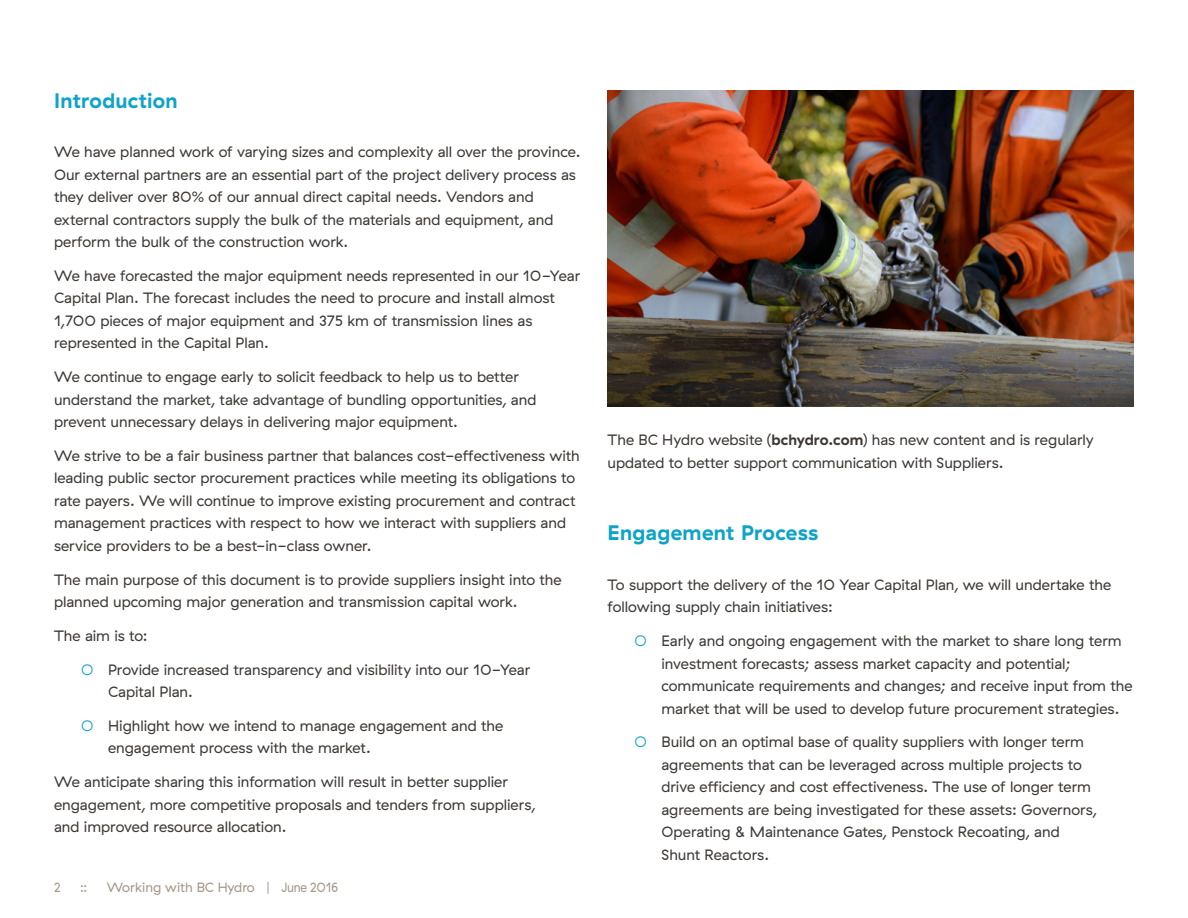
<style>
.page{position:relative;width:1188px;height:918px;background:#fff}
.page>*{position:absolute;margin:0;border:0;box-sizing:border-box;transform-origin:0 0}
.t1{font:700 21px "GT Haptik";letter-spacing:.015em;color:#10a3c8}
.t2{font:15px/22.5px "GT Haptik";color:#3e3935}
.t3{font:13.5px "GT Haptik";letter-spacing:-.01em;color:#a5978a}
.t4{font:13.5px "GT Haptik";letter-spacing:-.01em;color:#a5978a;scale:.9 1}
.s1{color:#10a3c8}
.s2{font-weight:700}
</style>
<div class="page">
<img style="left:608px;top:91px;width:526px;height:315px">
<h1 class="t1" style="left:54px;top:87px;width:125px">Introduction</h1>
<p class="t2" style="left:54px;top:141px;width:528px">We have planned work of varying sizes and complexity all over the province.<br>Our external partners are an essential part of the project delivery process as they deliver over 80% of our annual direct capital needs. Vendors and external contractors supply the bulk of the materials and equipment, and perform the bulk of the construction work.</p>
<p class="t2" style="left:54px;top:264px;width:528px">We have forecasted the major equipment needs represented in our 10-Year Capital Plan. The forecast includes the need to procure and install almost 1,700 pieces of major equipment and 375 km of transmission lines as represented in the Capital Plan.</p>
<p class="t2" style="left:54px;top:366px;width:484px">We continue to engage early to solicit feedback to help us to better understand the market, take advantage of bundling opportunities, and prevent unnecessary delays in delivering major equipment.</p>
<p class="t2" style="left:54px;top:444px;width:527px">We strive to be a fair business partner that balances cost-effectiveness with leading public sector procurement practices while meeting its obligations to rate payers. We will continue to improve existing procurement and contract management practices with respect to how we interact with suppliers and service providers to be a best-in-class owner.</p>
<p class="t2" style="left:54px;top:568px;width:509px">The main purpose of this document is to provide suppliers insight into the planned upcoming major generation and transmission capital work.</p>
<p class="t2" style="left:54px;top:624px;width:95px">The aim is to:</p>
<p class="t2" style="left:108px;top:658px;width:424px;text-indent:-27px"><span class="s1">○</span> Provide increased transparency and visibility into our 10-Year<br>Capital Plan.</p>
<p class="t2" style="left:108px;top:714px;width:397px;text-indent:-27px"><span class="s1">○</span> Highlight how we intend to manage engagement and the engagement process with the market.</p>
<p class="t2" style="left:54px;top:771px;width:483px">We anticipate sharing this information will result in better supplier engagement, more competitive proposals and tenders from suppliers, and improved resource allocation.</p>
<p class="t4" style="left:54px;top:880px;width:9px">2</p>
<p class="t4" style="left:80px;top:880px;width:10px">::</p>
<p class="t3" style="left:107px;top:880px;width:233px">Working with BC Hydro | June 2016</p>
<p class="t2" style="left:608px;top:429px;width:488px">The BC Hydro website (<span class="s2">bchydro.com</span>) has new content and is regularly updated to better support communication with Suppliers.</p>
<h1 class="t1" style="left:608px;top:520px;width:212px">Engagement Process</h1>
<p class="t2" style="left:608px;top:574px;width:505px">To support the delivery of the 10 Year Capital Plan, we will undertake the following supply chain initiatives:</p>
<p class="t2" style="left:662px;top:630px;width:473px;text-indent:-27px"><span class="s1">○</span> Early and ongoing engagement with the market to share long term investment forecasts; assess market capacity and potential; communicate requirements and changes; and receive input from the market that will be used to develop future procurement strategies.</p>
<p class="t2" style="left:662px;top:731px;width:437px;text-indent:-27px"><span class="s1">○</span> Build on an optimal base of quality suppliers with longer term agreements that can be leveraged across multiple projects to drive efficiency and cost effectiveness. The use of longer term agreements are being investigated for these assets: Governors, Operating &amp; Maintenance Gates, Penstock Recoating, and Shunt Reactors.</p>
</div>
